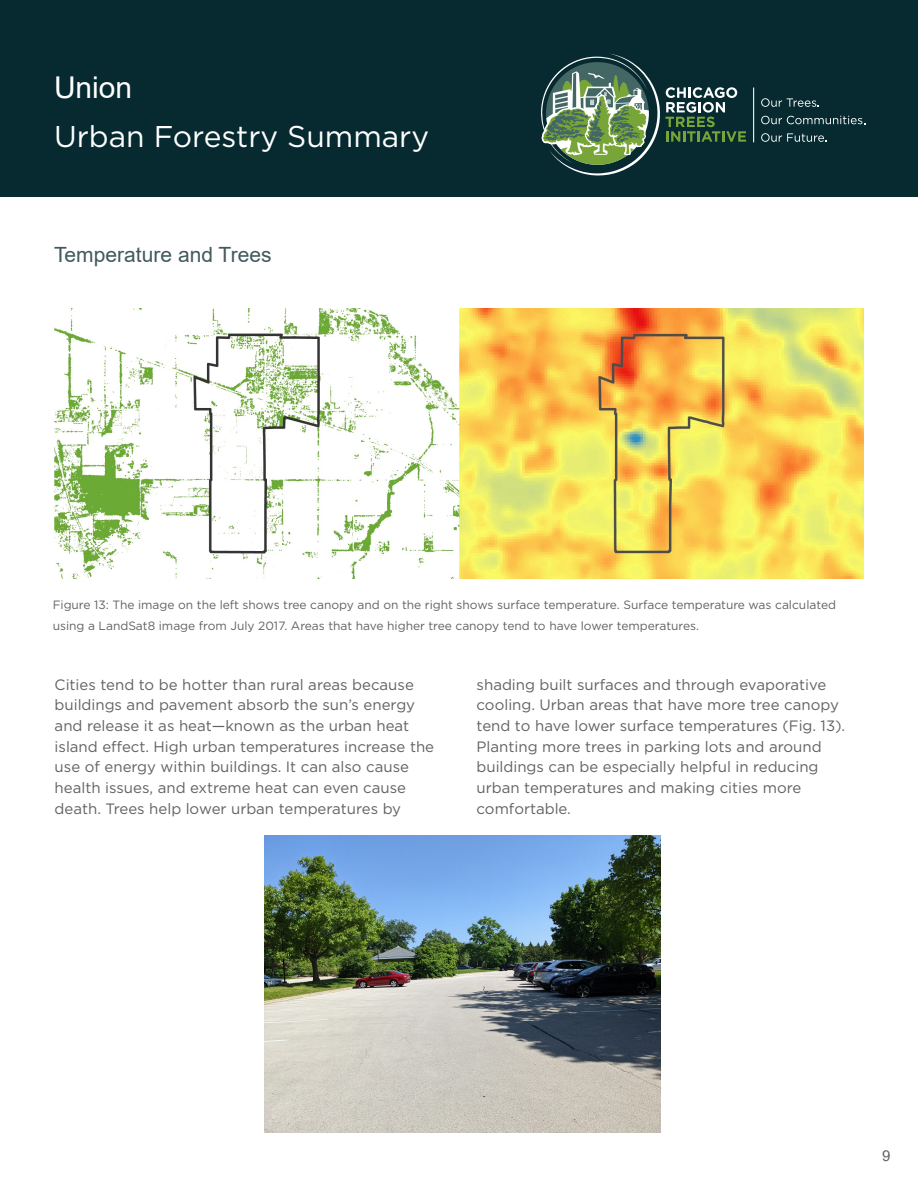
<style>
.page{position:relative;width:918px;height:1188px;background:#fff}
.page>*{position:absolute;margin:0;border:0;box-sizing:border-box;transform-origin:0 0}
.t1{font:30px "Gotham";color:#fff}
.t2{font:30px "Arial";color:#fff}
.t3{font:21px "Arial";color:#42595e}
.t4{font:15px/20.7px "Gotham";color:#626261}
.t5{font:15px "Arial";color:#626261}
.t6{font:12px/20.7px "Gotham";letter-spacing:-.005em;color:#626261}
</style>
<div class="page">
<div style="left:0;top:0;width:918px;height:196px;background:#062a30"></div>
<hr style="left:753px;top:88px;width:1px;height:54px;background:#fff">
<svg style="left:761px;top:98px;width:58px;height:9px"></svg>
<svg style="left:761px;top:116px;width:104px;height:8px"></svg>
<svg style="left:761px;top:133px;width:65px;height:9px"></svg>
<svg style="left:541px;top:54px;width:205px;height:121px"></svg>
<img style="left:55px;top:308px;width:809px;height:270px">
<img style="left:265px;top:836px;width:396px;height:297px">
<h1 class="t2" style="left:54px;top:71px;width:80px">Union</h1>
<h1 class="t1" style="left:54px;top:123px;width:377px">Urban Forestry Summary</h1>
<h2 class="t3" style="left:54px;top:243px;width:219px">Temperature and Trees</h2>
<p class="t6" style="left:53px;top:595px;width:785px">Figure 13: The image on the left shows tree canopy and on the right shows surface temperature. Surface temperature was calculated using a LandSat8 image from July 2017. Areas that have higher tree canopy tend to have lower temperatures.</p>
<p class="t4" style="left:55px;top:675px;width:381px">Cities tend to be hotter than rural areas because buildings and pavement absorb the sun’s energy and release it as heat—known as the urban heat island effect. High urban temperatures increase the use of energy within buildings. It can also cause health issues, and extreme heat can even cause death. Trees help lower urban temperatures by</p>
<p class="t4" style="left:477px;top:675px;width:370px">shading built surfaces and through evaporative cooling. Urban areas that have more tree canopy tend to have lower surface temperatures (Fig. 13).<br>Planting more trees in parking lots and around buildings can be especially helpful in reducing urban temperatures and making cities more comfortable.</p>
<p class="t5" style="left:882px;top:1147px;width:10px">9</p>
</div>
